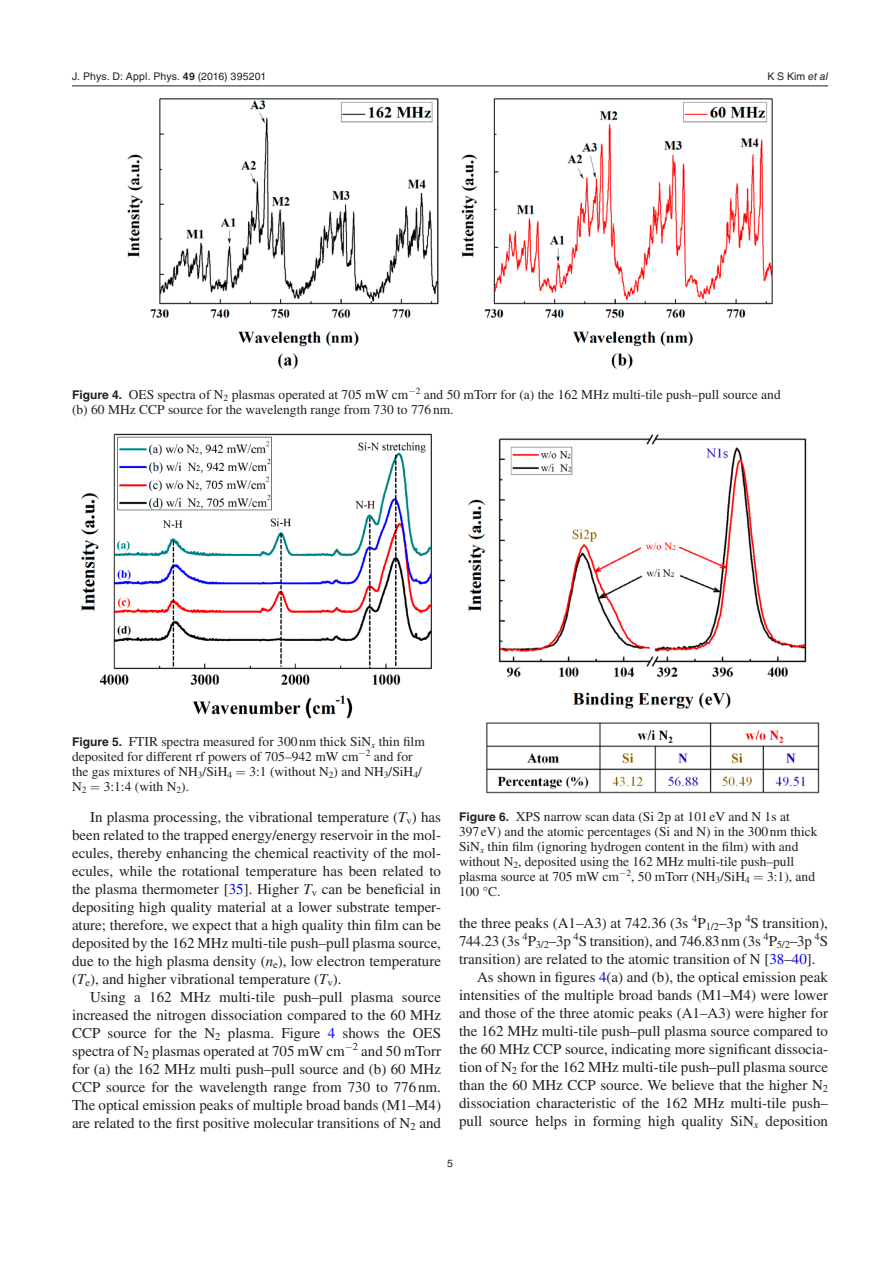
<style>
.page{position:relative;width:893px;height:1263px;background:#fff}
.page>*{position:absolute;margin:0;border:0;box-sizing:border-box;transform-origin:0 0}
.t1{font:15px/18px "Times LT Std";color:#231f20;text-align:justify}
.t2{font:13.5px/15px "Times LT Std";color:#231f20}
.t3{font:10.5px "Helvetica LT Std";letter-spacing:.01em;color:#231f20}
.s1{font-family:"Helvetica";font-weight:700}
.s2{font-family:"Helvetica"}
.s3{font-style:italic}
.s4{font-family:"Helvetica LT Std";font-weight:700;font-size:12px}
.s5{font-family:"STIX General"}
.s6{color:#00f}
</style>
<div class="page">
<hr style="left:72px;top:86px;width:756px;height:1px;background:#231f20">
<img style="left:127px;top:98px;width:646px;height:271px">
<img style="left:81px;top:433px;width:351px;height:285px">
<img style="left:468px;top:434px;width:351px;height:360px">
<p class="t3" style="left:72px;top:70px;width:196px">J. Phys. D: Appl. Phys. <span class="s1">49</span> (<span class="s2">2016</span>) 395201</p>
<p class="t3" style="left:767px;top:70px;width:62px">K S Kim <span class="s3">et al</span></p>
<p class="t2" style="left:72px;top:386px;width:710px"><span class="s4">Figure 4.</span> OES spectra of N<sub>2</sub> plasmas operated at 705 mW cm−<sup>2</sup> and 50 mTorr for (a) the 162 MHz multi-tile push<span class="s5">–</span>pull source and (b) 60 MHz CCP source for the wavelength range from 730 to 776 nm.</p>
<p class="t2" style="left:72px;top:733px;width:354px"><span class="s4">Figure 5.</span> FTIR spectra measured for 300nm thick SiN<sub>x</sub> thin film deposited for different rf powers of 705<span class="s5">–</span>942 mW cm−<sup>2</sup> and for the gas mixtures of NH<sub>3</sub>/SiH<sub>4</sub></p>
<p class="t2" style="left:249px;top:763px;width:174px">3:1 (without N<sub>2</sub>) and NH<sub>3</sub>/SiH<sub>4</sub>/</p>
<p class="t2" style="left:72px;top:778px;width:16px">N<sub>2</sub></p>
<p class="t2" style="left:104px;top:778px;width:87px">3:1:4 (with N<sub>2</sub>).</p>
<p class="t1" style="left:72px;top:808px;width:371px;text-indent:18px">In plasma processing, the vibrational temperature (<span class="s3">T</span><sub>v</sub>) has been related to the trapped energy/energy reservoir in the mol&shy;ecules, thereby enhancing the chemical reactivity of the mol&shy;ecules, while the rotational temperature has been related to the plasma thermometer [<span class="s6">35</span>]. Higher <span class="s3">T</span><sub>v</sub> can be beneficial in depositing high quality material at a lower substrate temper&shy;ature; therefore, we expect that a high quality thin film can be deposited by the 162 MHz multi-tile push<span class="s5">–</span>pull plasma source, due to the high plasma density (<span class="s3">n</span><sub>e</sub>), low electron temperature (<span class="s3">T</span><sub>e</sub>), and higher vibrational temperature (<span class="s3">T</span><sub>v</sub>).</p>
<p class="t1" style="left:72px;top:988px;width:371px;text-indent:18px">Using a 162 MHz multi-tile push<span class="s5">–</span>pull plasma source increased the nitrogen dissociation compared to the 60 MHz CCP source for the N<sub>2</sub> plasma. Figure <span class="s6">4</span> shows the OES spectra of N<sub>2</sub> plasmas operated at 705 mW cm−<sup>2</sup> and 50 mTorr for (a) the 162 MHz multi push<span class="s5">–</span>pull source and (b) 60 MHz CCP source for the wavelength range from 730 to 776nm.<br>The optical emission peaks of multiple broad bands (M1<span class="s5">–</span>M4) are related to the first positive molecular transitions of N<sub>2</sub> and</p>
<p class="t2" style="left:459px;top:809px;width:360px"><span class="s4">Figure 6.</span> XPS narrow scan data (Si 2p at 101eV and N 1s at 397eV) and the atomic percentages (Si and N) in the 300 nm thick SiN<sub>x</sub> thin film (ignoring hydrogen content in the film) with and without N<sub>2</sub>, deposited using the 162 MHz multi-tile push<span class="s5">–</span>pull plasma source at 705 mW cm−<sup>2</sup>, 50 mTorr (NH<sub>3</sub>/SiH<sub>4</sub></p>
<p class="t2" style="left:767px;top:869px;width:49px">3:1), and</p>
<p class="t2" style="left:459px;top:884px;width:43px">100 <span class="s5">°</span>C.</p>
<p class="t1" style="left:459px;top:913px;width:371px">the three peaks (A1<span class="s5">–</span>A3) at 742.36 (3s <sup>4</sup>P<sub>1/2</sub><span class="s5">–</span>3p <sup>4</sup>S transition),</p>
<p class="t1" style="left:459px;top:931px;width:370px">744.23 (3s <sup>4</sup>P<sub>3/2</sub><span class="s5">–</span>3p <sup>4</sup>S transition), and 746.83nm (3s <sup>4</sup>P<sub>5/2</sub><span class="s5">–</span>3p <sup>4</sup>S</p>
<p class="t1" style="left:459px;top:949px;width:358px">transition) are related to the atomic transition of N [<span class="s6">38</span><span class="s5">–</span><span class="s6">40</span>].</p>
<p class="t1" style="left:477px;top:967px;width:352px">As shown in figures <span class="s6">4</span>(a) and (b), the optical emission peak</p>
<p class="t1" style="left:459px;top:985px;width:371px">intensities of the multiple broad bands (M1<span class="s5">–</span>M4) were lower</p>
<p class="t1" style="left:459px;top:1003px;width:371px">and those of the three atomic peaks (A1<span class="s5">–</span>A3) were higher for</p>
<p class="t1" style="left:459px;top:1021px;width:371px">the 162 MHz multi-tile push<span class="s5">–</span>pull plasma source compared to</p>
<p class="t1" style="left:459px;top:1039px;width:371px">the 60 MHz CCP source, indicating more significant dissocia-</p>
<p class="t1" style="left:459px;top:1057px;width:371px">tion of N<sub>2</sub> for the 162 MHz multi-tile push<span class="s5">–</span>pull plasma source</p>
<p class="t1" style="left:459px;top:1075px;width:370px">than the 60 MHz CCP source. We believe that the higher N<sub>2</sub></p>
<p class="t1" style="left:459px;top:1093px;width:371px">dissociation characteristic of the 162 MHz multi-tile push<span class="s5">–</span></p>
<p class="t1" style="left:459px;top:1111px;width:371px">pull source helps in forming high quality SiN<sub>x</sub> deposition</p>
<p class="t3" style="left:447px;top:1157px;width:7px">5</p>
</div>
